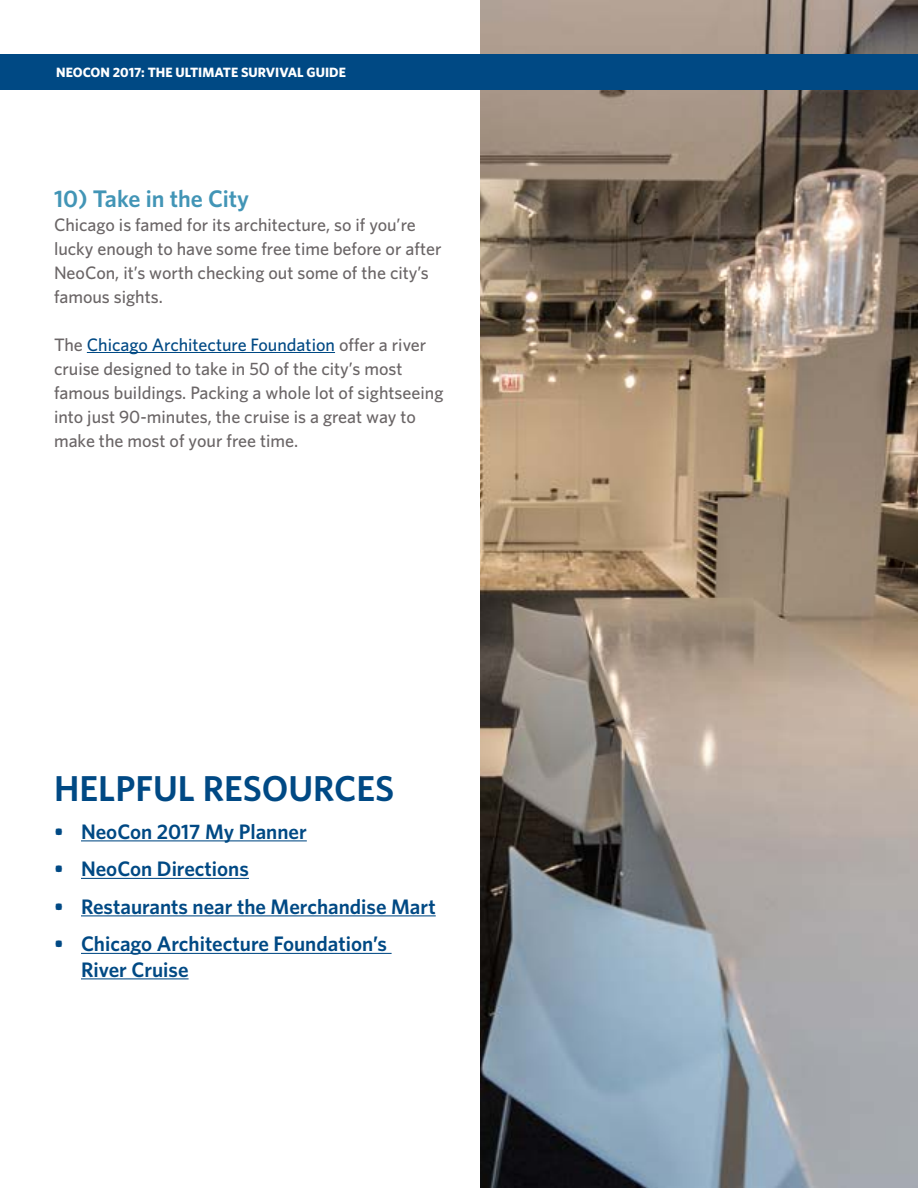
<style>
.page{position:relative;width:918px;height:1188px;background:#fff}
.page>*{position:absolute;margin:0;border:0;box-sizing:border-box;transform-origin:0 0}
.t1{font:600 36px "Whitney";color:#004984}
.t2{font:600 24px "Whitney";color:#4295b6}
.t3{font:600 21px/25.5px "Whitney";color:#004984}
.t4{font:500 18px/24px "Whitney";color:#6a6566}
.t5{font:700 13.5px "Whitney";color:#fff}
.s1{color:#004984}
</style>
<div class="page">
<img style="left:480px;top:0;width:438px;height:1188px">
<div style="left:0;top:54px;width:918px;height:35px;background:#004984"></div>
<hr style="left:87px;top:352px;width:248px;height:1px;background:#004984">
<hr style="left:81px;top:840px;width:226px;height:1px;background:#004984">
<hr style="left:81px;top:878px;width:168px;height:1px;background:#004984">
<hr style="left:81px;top:915px;width:355px;height:1px;background:#004984">
<hr style="left:81px;top:953px;width:311px;height:1px;background:#004984">
<hr style="left:81px;top:978px;width:108px;height:1px;background:#004984">
<p class="t5" style="left:56px;top:63px;width:291px">NEOCON 2017: THE ULTIMATE SURVIVAL GUIDE</p>
<h2 class="t2" style="left:54px;top:182px;width:196px">10) Take in the City</h2>
<p class="t4" style="left:54px;top:212px;width:389px">Chicago is famed for its architecture, so if you’re lucky enough to have some free time before or after NeoCon, it’s worth checking out some of the city’s famous sights.</p>
<p class="t4" style="left:54px;top:332px;width:391px">The <span class="s1">Chicago Architecture Foundation</span> offer a river cruise designed to take in 50 of the city’s most famous buildings. Packing a whole lot of sightseeing into just 90-minutes, the cruise is a great way to make the most of your free time.</p>
<h1 class="t1" style="left:54px;top:765px;width:342px">HELPFUL RESOURCES</h1>
<p class="t3" style="left:54px;top:818px;width:254px">• NeoCon 2017 My Planner</p>
<p class="t3" style="left:54px;top:856px;width:197px">• NeoCon Directions</p>
<p class="t3" style="left:54px;top:893px;width:383px">• Restaurants near the Merchandise Mart</p>
<p class="t3" style="left:81px;top:931px;width:308px;text-indent:-27px">• Chicago Architecture Foundation’s<br>River Cruise</p>
</div>
